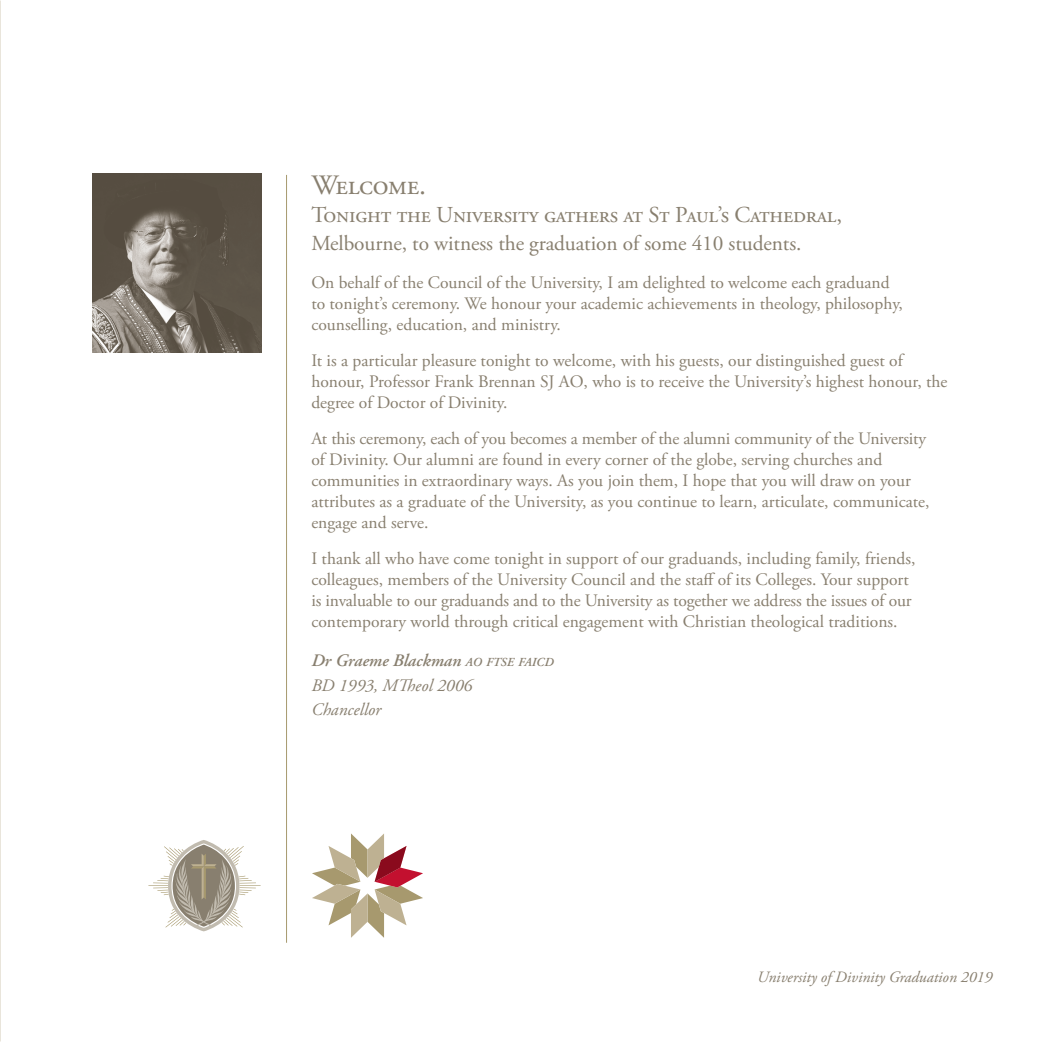
<style>
.page{position:relative;width:1042px;height:1042px;background:#fff}
.page>*{position:absolute;margin:0;border:0;box-sizing:border-box;transform-origin:0 0}
.t1{font:28px "Adobe Garamond Pro";letter-spacing:-.015em;color:#887f6f}
.t2{font:22.75px "Adobe Garamond Pro";letter-spacing:-.01em;color:#887f6f}
.t3{font:21.35px "Adobe Garamond Pro";letter-spacing:-.005em;color:#887f6f}
.t4{font:17.5px/21px "Adobe Garamond Pro";letter-spacing:-.005em;color:#887f6f}
.t5{font:italic 17.5px/24.5px "Adobe Garamond Pro";color:#887f6f}
.t6{font:italic 15.75px "Adobe Garamond Pro";color:#887f6f}
.s1{font-weight:600}
.s2{font-weight:600;font-size:12.25px}
</style>
<div class="page">
<hr style="left:286px;top:175px;width:1px;height:768px;background:#a7996e">
<svg style="left:148px;top:840px;width:113px;height:91px"></svg>
<svg style="left:312px;top:833px;width:111px;height:105px"></svg>
<img style="left:92px;top:174px;width:169px;height:178px">
<h1 class="t1" style="left:311px;top:168px;width:116px">Welcome.</h1>
<h2 class="t2" style="left:311px;top:201px;width:532px">Tonight the University gathers at St Paul’s Cathedral,</h2>
<p class="t3" style="left:311px;top:230px;width:492px">Melbourne, to witness the graduation of some 410 students.</p>
<p class="t4" style="left:311px;top:273px;width:593px">On behalf of the Council of the University, I am delighted to welcome each graduand to tonight’s ceremony. We honour your academic achievements in theology, philosophy, counselling, education, and ministry.</p>
<p class="t4" style="left:311px;top:351px;width:637px">It is a particular pleasure tonight to welcome, with his guests, our distinguished guest of honour, Professor Frank Brennan SJ AO, who is to receive the University’s highest honour, the degree of Doctor of Divinity.</p>
<p class="t4" style="left:311px;top:429px;width:619px">At this ceremony, each of you becomes a member of the alumni community of the University of Divinity. Our alumni are found in every corner of the globe, serving churches and communities in extraordinary ways. As you join them, I hope that you will draw on your attributes as a graduate of the University, as you continue to learn, articulate, communicate, engage and serve.</p>
<p class="t4" style="left:311px;top:548px;width:606px">I thank all who have come tonight in support of our graduands, including family, friends, colleagues, members of the University Council and the staff of its Colleges. Your support is invaluable to our graduands and to the University as together we address the issues of our contemporary world through critical engagement with Christian theological traditions.</p>
<p class="t5" style="left:311px;top:649px;width:244px"><span class="s1">Dr Graeme Blackman</span> <span class="s2">AO FTSE FAICD<br></span>BD 1993, MTheol 2006<br>Chancellor</p>
<p class="t6" style="left:757px;top:967px;width:236px">University of Divinity Graduation 2019</p>
</div>
